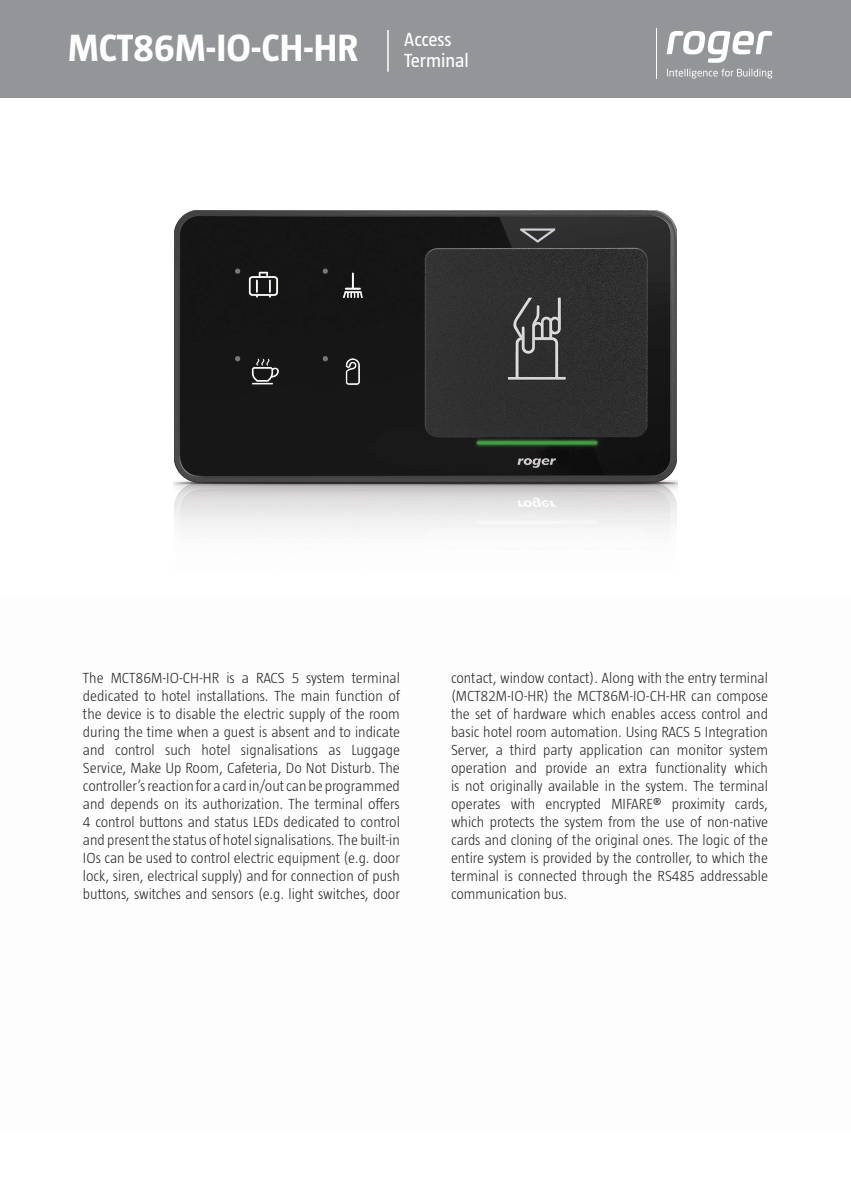
<style>
.page{position:relative;width:851px;height:1191px;background:#fff}
.page>*{position:absolute;margin:0;border:0;box-sizing:border-box;transform-origin:0 0}
.t1{font:700 39px "Taz";color:#fff}
.t2{font:19.5px "Taz";letter-spacing:-.01em;color:#fff}
.t3{font:300 15px/18px "Taz";color:#231f20;text-align:justify}
</style>
<div class="page">
<img style="left:173px;top:210px;width:504px;height:320px">
<div style="left:0;top:0;width:850px;height:98px;background:#939598"></div>
<hr style="left:387px;top:30px;width:1px;height:42px;background:#fff">
<hr style="left:655px;top:28px;width:1px;height:51px;background:#fff">
<svg style="left:667px;top:69px;width:105px;height:9px"></svg>
<svg style="left:666px;top:31px;width:107px;height:32px"></svg>
<h2 class="t2" style="left:404px;top:28px;width:49px">Access</h2>
<h1 class="t1" style="left:68px;top:26px;width:402px">MCT86M-IO-CH-HR <sub>Terminal</sub></h1>
<p class="t3" style="left:83px;top:668px;width:318px">The MCT86M-IO-CH-HR is a RACS 5 system terminal dedicated to hotel installations. The main function of the device is to disable the electric supply of the room during the time when a guest is absent and to indicate and control such hotel signalisations as Luggage Service, Make Up Room, Cafeteria, Do Not Disturb. The controller’s reaction for a card in/out can be programmed and depends on its authorization. The terminal offers 4 control buttons and status LEDs dedicated to control and present the status of hotel signalisations. The built-in IOs can be used to control electric equipment (e.g. door lock, siren, electrical supply) and for connection of push buttons, switches and sensors (e.g. light switches, door</p>
<p class="t3" style="left:451px;top:668px;width:318px">contact, window contact). Along with the entry terminal (MCT82M-IO-HR) the MCT86M-IO-CH-HR can compose the set of hardware which enables access control and basic hotel room automation. Using RACS 5 Integration Server, a third party application can monitor system operation and provide an extra functionality which is not originally available in the system. The terminal operates with encrypted MIFARE® proximity cards, which protects the system from the use of non-native cards and cloning of the original ones. The logic of the entire system is provided by the controller, to which the terminal is connected through the RS485 addressable communication bus.</p>
</div>
